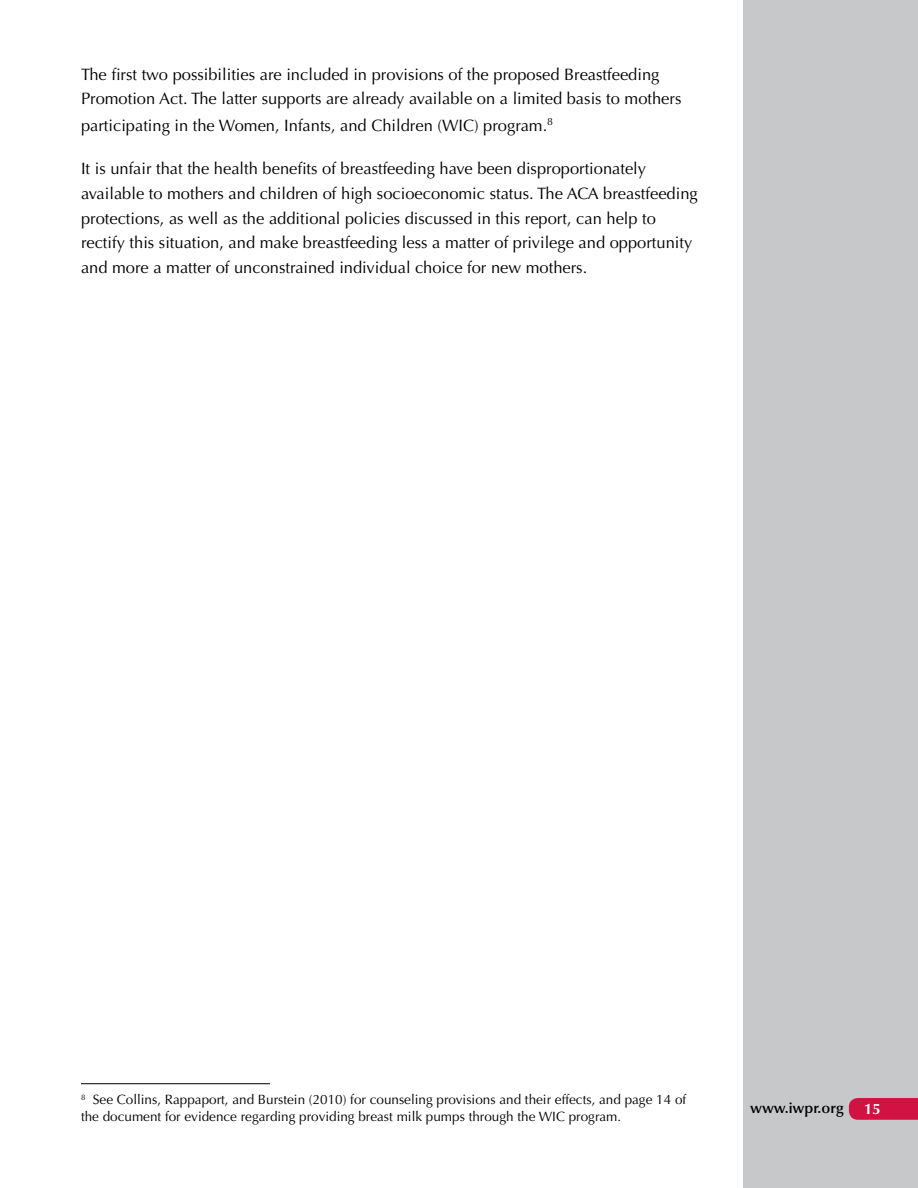
<style>
.page{position:relative;width:918px;height:1188px;background:#fff}
.page>*{position:absolute;margin:0;border:0;box-sizing:border-box;transform-origin:0 0}
.t1{font:16.5px/24.8px "Optima";color:#000}
.t2{font:600 15px "Optima";color:#000}
.t3{font:700 15px "Optima";color:#fff}
.t4{font:13.5px/16.2px "Optima";color:#000}
</style>
<div class="page">
<div style="left:743px;top:0;width:175px;height:1188px;background:#c7c8ca"></div>
<div style="left:849px;top:1098px;width:69px;height:22px;background:#d11242"></div>
<hr style="left:81px;top:1083px;width:189px;height:1px;background:#000">
<p class="t1" style="left:81px;top:62px;width:602px">The first two possibilities are included in provisions of the proposed Breastfeeding<br>Promotion Act. The latter supports are already available on a limited basis to mothers</p>
<p class="t1" style="left:81px;top:114px;width:474px">participating in the Women, Infants, and Children (WIC) program.<sup>8</sup></p>
<p class="t1" style="left:81px;top:156px;width:618px">It is unfair that the health benefits of breastfeeding have been disproportionately available to mothers and children of high socioeconomic status. The ACA breastfeeding protections, as well as the additional policies discussed in this report, can help to rectify this situation, and make breastfeeding less a matter of privilege and opportunity and more a matter of unconstrained individual choice for new mothers.</p>
<p class="t4" style="left:81px;top:1092px;width:607px"><sup>8</sup> See Collins, Rappaport, and Burstein (2010) for counseling provisions and their effects, and page 14 of the document for evidence regarding providing breast milk pumps through the WIC program.</p>
<p class="t2" style="left:750px;top:1099px;width:95px">www.iwpr.org</p>
<p class="t3" style="left:864px;top:1101px;width:18px">15</p>
</div>
